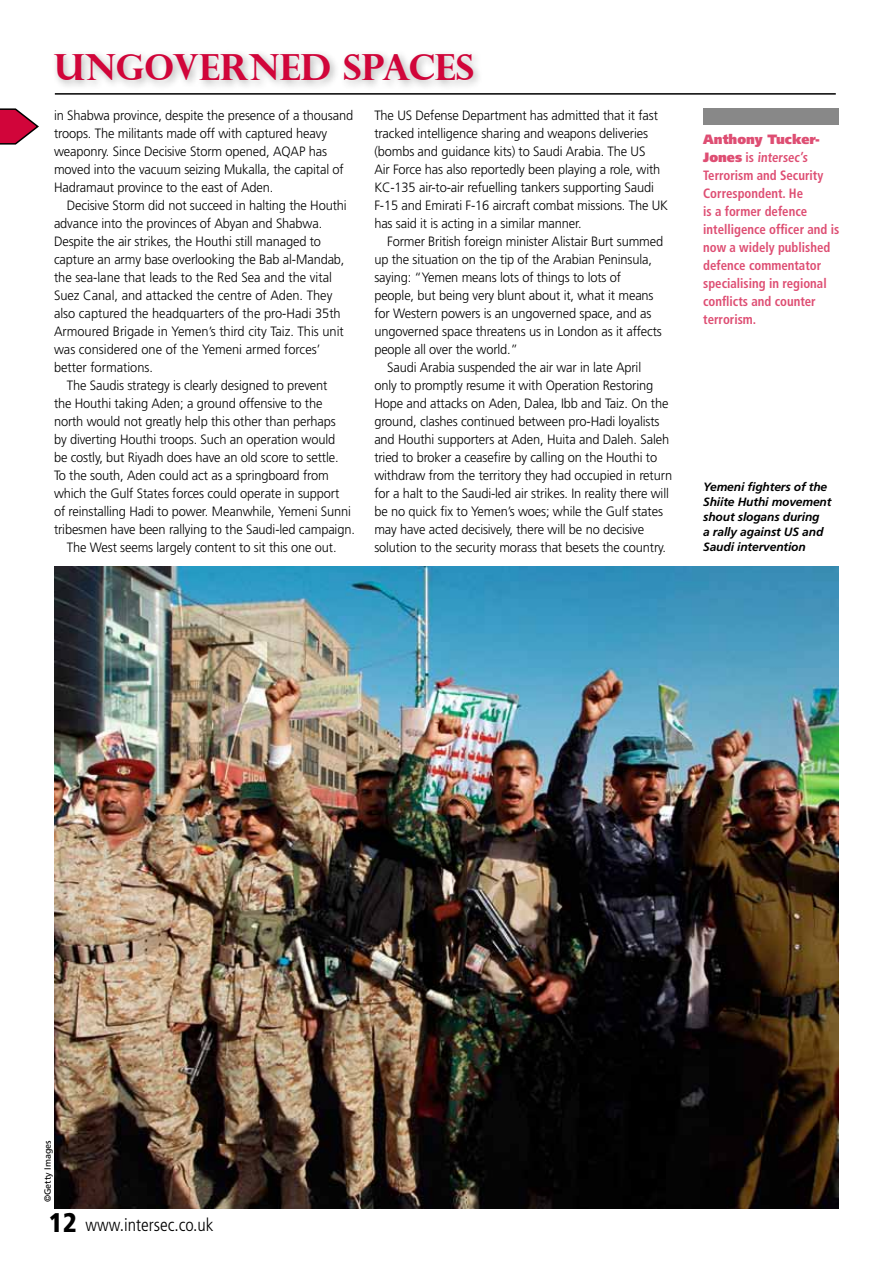
<style>
.page{position:relative;width:893px;height:1263px;background:#fff}
.page>*{position:absolute;margin:0;border:0;box-sizing:border-box;transform-origin:0 0}
.t1{font:700 36px "Perpetua Titling";color:#d1053a}
.t2{font:300 condensed 18px "Frutiger";color:#000}
.t3{font:300 13.5px/18px "Frutiger";letter-spacing:-.01em;color:#000;scale:.95 1}
.t4{font:700 condensed 13.5px/18px "Frutiger";color:#de4e73;scale:.95 1}
.t5{font:italic 700 12px/15px "Frutiger";letter-spacing:-.01em;color:#000}
.t6{font:9px "Frutiger";color:#000}
.s1{font-weight:900;font-stretch:normal}
.s2{font-weight:900;font-size:27px}
</style>
<div class="page">
<div style="left:50px;top:49px;width:434px;height:42px;background:#000;opacity:.3"></div>
<hr style="left:55px;top:93px;width:781px;height:2px;background:#000">
<div style="left:703px;top:108px;width:136px;height:17px;background:#888"></div>
<img style="left:54px;top:566px;width:785px;height:643px">
<svg style="left:0;top:108px;width:39px;height:37px"></svg>
<h1 class="t1" style="left:54px;top:53px;width:422px">UNGOVERNED SPACES</h1>
<p class="t3" style="left:54px;top:106px;width:316px">in Shabwa province, despite the presence of a thousand troops. The militants made off with captured heavy weaponry. Since Decisive Storm opened, AQAP has moved into the vacuum seizing Mukalla, the capital of Hadramaut province to the east of Aden.</p>
<p class="t3" style="left:54px;top:196px;width:310px;text-indent:13px">Decisive Storm did not succeed in halting the Houthi advance into the provinces of Abyan and Shabwa.<br>Despite the air strikes, the Houthi still managed to capture an army base overlooking the Bab al-Mandab, the sea-lane that leads to the Red Sea and the vital Suez Canal, and attacked the centre of Aden. They also captured the headquarters of the pro-Hadi 35th Armoured Brigade in Yemen’s third city Taiz. This unit was considered one of the Yemeni armed forces’ better formations.</p>
<p class="t3" style="left:67px;top:376px;width:276px">The Saudis strategy is clearly designed to prevent</p>
<p class="t3" style="left:54px;top:394px;width:284px">the Houthi taking Aden; a ground offensive to the</p>
<p class="t3" style="left:54px;top:412px;width:298px">north would not greatly help this other than perhaps</p>
<p class="t3" style="left:54px;top:430px;width:298px">by diverting Houthi troops. Such an operation would</p>
<p class="t3" style="left:54px;top:448px;width:301px">be costly, but Riyadh does have an old score to settle.</p>
<p class="t3" style="left:54px;top:466px;width:291px">To the south, Aden could act as a springboard from</p>
<p class="t3" style="left:54px;top:484px;width:302px">which the Gulf States forces could operate in support</p>
<p class="t3" style="left:54px;top:502px;width:314px">of reinstalling Hadi to power. Meanwhile, Yemeni Sunni</p>
<p class="t3" style="left:54px;top:520px;width:318px">tribesmen have been rallying to the Saudi-led campaign.</p>
<p class="t3" style="left:67px;top:538px;width:286px">The West seems largely content to sit this one out.</p>
<p class="t3" style="left:374px;top:106px;width:311px">The US Defense Department has admitted that it fast tracked intelligence sharing and weapons deliveries (bombs and guidance kits) to Saudi Arabia. The US<br>Air Force has also reportedly been playing a role, with KC-135 air-to-air refuelling tankers supporting Saudi F-15 and Emirati F-16 aircraft combat missions. The UK has said it is acting in a similar manner.</p>
<p class="t3" style="left:387px;top:232px;width:292px">Former British foreign minister Alistair Burt summed</p>
<p class="t3" style="left:374px;top:250px;width:294px">up the situation on the tip of the Arabian Peninsula,</p>
<p class="t3" style="left:374px;top:268px;width:261px">saying: “Yemen means lots of things to lots of</p>
<p class="t3" style="left:374px;top:286px;width:295px">people, but being very blunt about it, what it means</p>
<p class="t3" style="left:374px;top:304px;width:293px">for Western powers is an ungoverned space, and as</p>
<p class="t3" style="left:374px;top:322px;width:304px">ungoverned space threatens us in London as it affects</p>
<p class="t3" style="left:374px;top:340px;width:153px">people all over the world.”</p>
<p class="t3" style="left:387px;top:358px;width:269px">Saudi Arabia suspended the air war in late April</p>
<p class="t3" style="left:374px;top:376px;width:295px">only to promptly resume it with Operation Restoring</p>
<p class="t3" style="left:374px;top:394px;width:311px">Hope and attacks on Aden, Dalea, Ibb and Taiz. On the</p>
<p class="t3" style="left:374px;top:412px;width:302px">ground, clashes continued between pro-Hadi loyalists</p>
<p class="t3" style="left:374px;top:430px;width:312px">and Houthi supporters at Aden, Huita and Daleh. Saleh</p>
<p class="t3" style="left:374px;top:448px;width:299px">tried to broker a ceasefire by calling on the Houthi to</p>
<p class="t3" style="left:374px;top:466px;width:315px">withdraw from the territory they had occupied in return</p>
<p class="t3" style="left:374px;top:484px;width:312px">for a halt to the Saudi-led air strikes. In reality there will</p>
<p class="t3" style="left:374px;top:502px;width:305px">be no quick fix to Yemen’s woes; while the Gulf states</p>
<p class="t3" style="left:374px;top:520px;width:286px">may have acted decisively, there will be no decisive</p>
<p class="t3" style="left:374px;top:538px;width:309px">solution to the security morass that besets the country.</p>
<p class="t4" style="left:703px;top:130px;width:145px"><span class="s1">Anthony Tucker-<br>Jones</span> is intersec’s<br>Terrorism and Security<br>Correspondent. He<br>is a former defence intelligence officer and is now a widely published defence commentator specialising in regional conflicts and counter terrorism.</p>
<p class="t5" style="left:703px;top:479px;width:130px">Yemeni fighters of the<br>Shiite Huthi movement shout slogans during<br>a rally against US and<br>Saudi intervention</p>
<p class="t6" style="left:43px;top:1202px;width:64px;rotate:-90deg">©Getty Images</p>
<h2 class="t2" style="left:49px;top:1215px;width:166px"><span class="s2">12</span> www.intersec.co.uk</h2>
</div>
